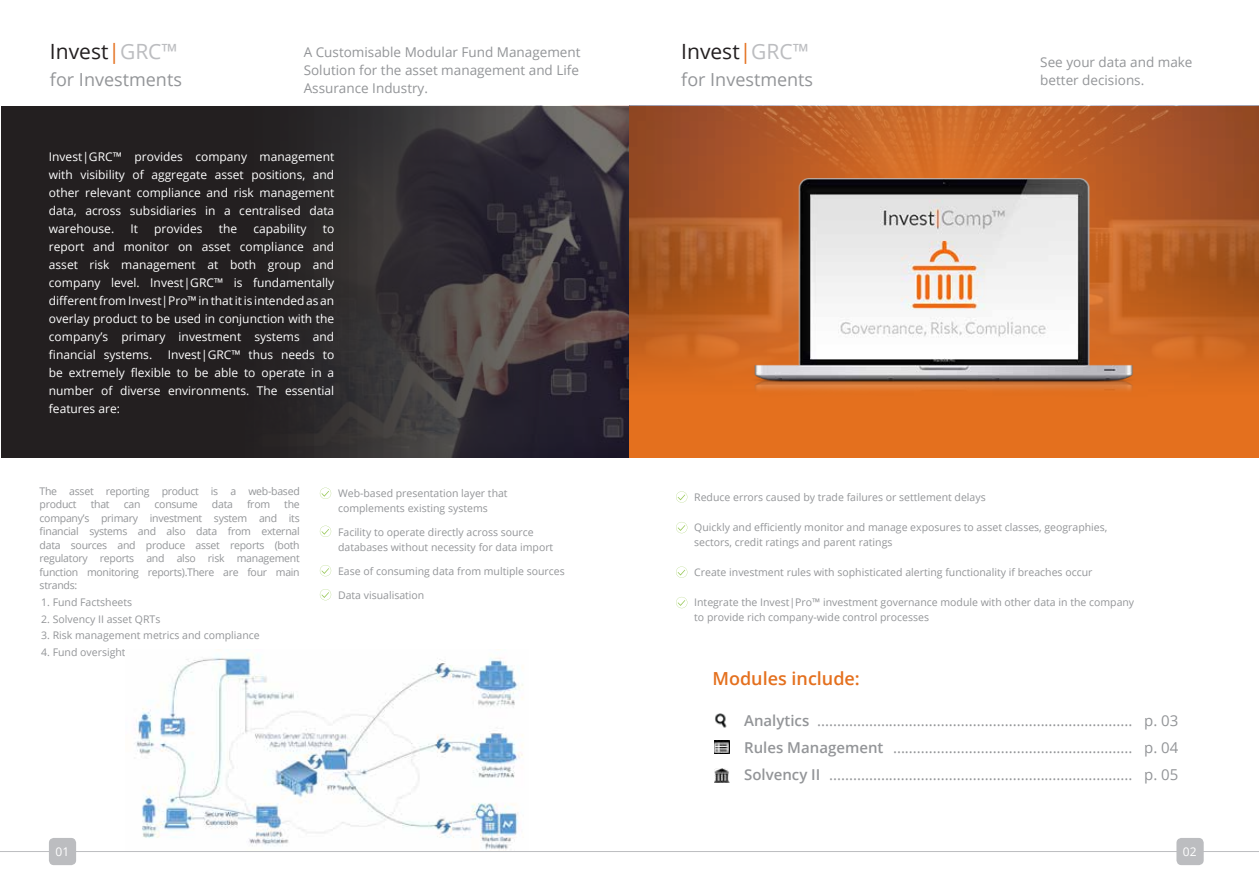
<style>
.page{position:relative;width:1259px;height:893px;background:#fff}
.page>*{position:absolute;margin:0;border:0;box-sizing:border-box;transform-origin:0 0}
.t1{font:21px "Open Sans";color:#231f20}
.t2{font:18px "Open Sans";color:#939598}
.t3{font:600 18px "Open Sans";color:#e4701e}
.t4{font:15px/27px "Open Sans";color:#939598;text-align:right}
.t5{font:600 15px/27px "Open Sans";color:#939598}
.t6{font:13.5px/18px "Open Sans";color:#939598;text-align:justify}
.t7{font:12px/18px "Open Sans";color:#fff;text-align:justify}
.t8{font:10.5px/13.5px "Open Sans";color:#939598}
.t9{font:10.5px/13.5px "Open Sans";letter-spacing:-.025em;color:#939598}
.s1{color:#e4701e}
.s2{color:#bcbdc0}
</style>
<div class="page">
<hr style="left:0;top:851px;width:1259px;height:1px;background:#bcbdc0">
<div style="left:50px;top:839px;width:25px;height:25px;background:#bcbdc0;border-radius:4px"></div>
<div style="left:49px;top:838px;width:27px;height:27px;border:2px solid #bcbdc0;border-radius:4px"></div>
<div style="left:1177px;top:839px;width:26px;height:25px;background:#bcbdc0;border-radius:4px"></div>
<div style="left:1176px;top:838px;width:27px;height:27px;border:2px solid #bcbdc0;border-radius:4px"></div>
<div style="left:1px;top:106px;width:628px;height:352px;background:#231f20"></div>
<img style="left:297px;top:106px;width:333px;height:352px">
<svg style="left:630px;top:106px;width:629px;height:352px;background:#c46222"></svg>
<svg style="left:676px;top:491px;width:11px;height:12px"></svg>
<svg style="left:676px;top:522px;width:11px;height:11px"></svg>
<svg style="left:676px;top:566px;width:11px;height:12px"></svg>
<svg style="left:676px;top:597px;width:11px;height:11px"></svg>
<img style="left:715px;top:713px;width:12px;height:15px">
<img style="left:714px;top:741px;width:15px;height:12px">
<img style="left:714px;top:768px;width:15px;height:14px">
<img style="left:748px;top:172px;width:392px;height:224px">
<svg style="left:320px;top:488px;width:11px;height:11px"></svg>
<svg style="left:320px;top:526px;width:11px;height:11px"></svg>
<svg style="left:320px;top:565px;width:11px;height:11px"></svg>
<svg style="left:320px;top:589px;width:11px;height:11px"></svg>
<img style="left:134px;top:656px;width:389px;height:194px">
<h1 class="t1" style="left:50px;top:37px;width:129px">Invest<span class="s1">|</span><span class="s2">GRC™</span></h1>
<h2 class="t2" style="left:50px;top:67px;width:133px">for Investments</h2>
<h1 class="t1" style="left:681px;top:37px;width:129px">Invest<span class="s1">|</span><span class="s2">GRC™</span></h1>
<h2 class="t2" style="left:681px;top:67px;width:133px">for Investments</h2>
<p class="t6" style="left:304px;top:43px;width:278px">A Customisable Modular Fund Management Solution for the asset management and Life Assurance Industry.</p>
<p class="t6" style="left:1040px;top:52px;width:154px">See your data and make better decisions.</p>
<p class="t7" style="left:49px;top:147px;width:287px">Invest|GRC™ provides company management with visibility of aggregate asset positions, and other relevant compliance and risk management data, across subsidiaries in a centralised data warehouse.</p>
<p class="t7" style="left:130px;top:219px;width:9px">It</p>
<p class="t7" style="left:154px;top:219px;width:50px">provides</p>
<p class="t7" style="left:219px;top:219px;width:20px">the</p>
<p class="t7" style="left:253px;top:219px;width:55px">capability</p>
<p class="t7" style="left:49px;top:219px;width:287px;text-indent:274px">to report and monitor on asset compliance and asset risk management at both group and company level. Invest|GRC™ is fundamentally different from Invest|Pro™ in that it is intended as an overlay product to be used in conjunction with the company’s primary investment systems and financial systems.</p>
<p class="t7" style="left:49px;top:345px;width:287px;text-indent:119px">Invest|GRC™ thus needs to be extremely flexible to be able to operate in a number of diverse environments. The essential features are:</p>
<p class="t9" style="left:40px;top:484px;width:262px">The asset reporting product is a web-based product</p>
<p class="t8" style="left:91px;top:497px;width:20px">that</p>
<p class="t8" style="left:124px;top:497px;width:18px">can</p>
<p class="t9" style="left:154px;top:497px;width:45px">consume</p>
<p class="t8" style="left:212px;top:497px;width:23px">data</p>
<p class="t8" style="left:247px;top:497px;width:25px">from</p>
<p class="t8" style="left:40px;top:497px;width:262px;text-align:justify;text-indent:245px">the company’s primary investment system and its financial systems and also data from external data sources and produce asset reports (both regulatory reports and also risk management function monitoring reports).There are four main strands:</p>
<p class="t8" style="left:41px;top:595px;width:92px">1. Fund Factsheets</p>
<p class="t8" style="left:41px;top:612px;width:121px">2. Solvency II asset QRTs</p>
<p class="t8" style="left:41px;top:628px;width:220px">3. Risk management metrics and compliance</p>
<p class="t8" style="left:41px;top:645px;width:86px">4. Fund oversight</p>
<p class="t8" style="left:338px;top:485px;width:171px;line-height:15px">Web-based presentation layer that complements existing systems</p>
<p class="t8" style="left:338px;top:524px;width:217px;line-height:15px">Facility to operate directly across source databases without necessity for data import</p>
<p class="t8" style="left:338px;top:564px;width:228px">Ease of consuming data from multiple sources</p>
<p class="t8" style="left:338px;top:588px;width:88px">Data visualisation</p>
<p class="t8" style="left:694px;top:490px;width:293px">Reduce errors caused by trade failures or settlement delays</p>
<p class="t8" style="left:694px;top:520px;width:415px;line-height:15px">Quickly and efficiently monitor and manage exposures to asset classes, geographies, sectors, credit ratings and parent ratings</p>
<p class="t8" style="left:694px;top:565px;width:400px">Create investment rules with sophisticated alerting functionality if breaches occur</p>
<p class="t8" style="left:694px;top:595px;width:441px;line-height:15px">Integrate the Invest|Pro™ investment governance module with other data in the company to provide rich company-wide control processes</p>
<h2 class="t3" style="left:712px;top:666px;width:149px">Modules include:</h2>
<h3 class="t5" style="left:744px;top:707px;width:141px">Analytics<br>Rules Management<br>Solvency II</h3>
<p class="t4" style="left:817px;top:707px;width:363px">............................................................................... p. 03 ............................................................ p. 04 ............................................................................ p. 05</p>
<p class="t7" style="left:56px;top:842px;width:15px">01</p>
<p class="t7" style="left:1183px;top:843px;width:15px">02</p>
</div>
